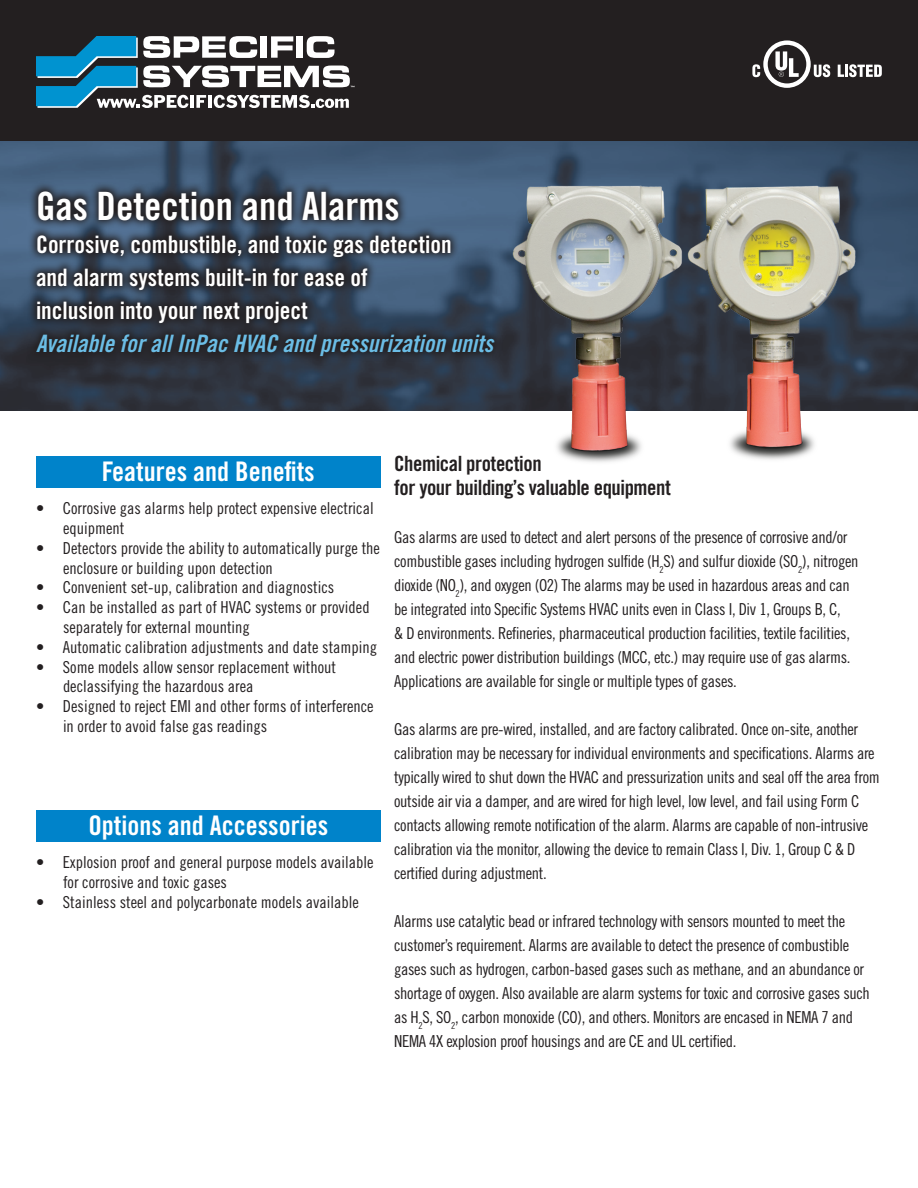
<style>
.page{position:relative;width:918px;height:1188px;background:#fff}
.page>*{position:absolute;margin:0;border:0;box-sizing:border-box;transform-origin:0 0}
.t1{font:39px "Trade Gothic LT Std Bd Cn 20";color:#fff}
.t2{font:27px "Trade Gothic LT Std Bd Cn 20";color:#fff}
.t3{font:24px/33px "Trade Gothic LT Std Bd Cn 20";color:#fff}
.t4{font:24px "Trade Gothic LT Std Bd Cn 20 Obl";color:#6bbde5}
.t5{font:21px/24px "Trade Gothic LT Std Bd Cn 20";letter-spacing:-.02em;color:#231f20}
.t6{font:16.5px/24px "Trade Gothic LT Std Cn 18";letter-spacing:-.02em;color:#231f20}
.t7{font:16.5px/19.8px "Trade Gothic LT Std Cn 18";color:#231f20}
</style>
<div class="page">
<div style="left:0;top:0;width:918px;height:141px;background:#231f20"></div>
<svg style="left:36px;top:36px;width:318px;height:72px"></svg>
<img style="left:0;top:141px;width:918px;height:270px">
<div style="left:36px;top:456px;width:345px;height:31px;background:#0083ca"></div>
<div style="left:36px;top:810px;width:345px;height:31px;background:#0083ca"></div>
<svg style="left:27px;top:181px;width:477px;height:184px;background:#323d4c"></svg>
<svg style="left:838px;top:64px;width:44px;height:13px"></svg>
<svg style="left:752px;top:40px;width:78px;height:48px"></svg>
<img style="left:505px;top:158px;width:377px;height:304px">
<p class="t1" style="left:36px;top:182px;width:365px">Gas Detection and Alarms</p>
<p class="t3" style="left:36px;top:227px;width:417px">Corrosive, combustible, and toxic gas detection and alarm systems built-in for ease of inclusion into your next project</p>
<p class="t4" style="left:36px;top:328px;width:459px">Available for all InPac HVAC and pressurization units</p>
<p class="t2" style="left:102px;top:455px;width:214px">Features and Benefits</p>
<p class="t7" style="left:63px;top:498px;width:312px;text-indent:-27px">• Corrosive gas alarms help protect expensive electrical equipment</p>
<p class="t7" style="left:63px;top:538px;width:319px;text-indent:-27px">• Detectors provide the ability to automatically purge the enclosure or building upon detection</p>
<p class="t7" style="left:36px;top:577px;width:300px">• Convenient set-up, calibration and diagnostics</p>
<p class="t7" style="left:63px;top:597px;width:308px;text-indent:-27px">• Can be installed as part of HVAC systems or provided separately for external mounting</p>
<p class="t7" style="left:36px;top:637px;width:343px">• Automatic calibration adjustments and date stamping</p>
<p class="t7" style="left:63px;top:657px;width:275px;text-indent:-27px">• Some models allow sensor replacement without declassifying the hazardous area</p>
<p class="t7" style="left:63px;top:696px;width:312px;text-indent:-27px">• Designed to reject EMI and other forms of interference in order to avoid false gas readings</p>
<p class="t2" style="left:88px;top:809px;width:241px">Options and Accessories</p>
<p class="t7" style="left:63px;top:852px;width:312px;text-indent:-27px">• Explosion proof and general purpose models available for corrosive and toxic gases</p>
<p class="t7" style="left:36px;top:892px;width:324px">• Stainless steel and polycarbonate models available</p>
<p class="t5" style="left:394px;top:452px;width:278px">Chemical protection<br>for your building’s valuable equipment</p>
<p class="t6" style="left:394px;top:525px;width:466px">Gas alarms are used to detect and alert persons of the presence of corrosive and/or combustible gases including hydrogen sulfide (H<sub>2</sub>S) and sulfur dioxide (SO<sub>2</sub>), nitrogen dioxide (NO<sub>2</sub>), and oxygen (O2) The alarms may be used in hazardous areas and can be integrated into Specific Systems HVAC units even in Class I, Div 1, Groups B, C,<br>&amp; D environments. Refineries, pharmaceutical production facilities, textile facilities, and electric power distribution buildings (MCC, etc.) may require use of gas alarms.<br>Applications are available for single or multiple types of gases.</p>
<p class="t6" style="left:394px;top:717px;width:487px">Gas alarms are pre-wired, installed, and are factory calibrated. Once on-site, another calibration may be necessary for individual environments and specifications. Alarms are typically wired to shut down the HVAC and pressurization units and seal off the area from outside air via a damper, and are wired for high level, low level, and fail using Form C contacts allowing remote notification of the alarm. Alarms are capable of non-intrusive calibration via the monitor, allowing the device to remain Class I, Div. 1, Group C &amp; D certified during adjustment.</p>
<p class="t6" style="left:394px;top:909px;width:477px">Alarms use catalytic bead or infrared technology with sensors mounted to meet the customer’s requirement. Alarms are available to detect the presence of combustible gases such as hydrogen, carbon-based gases such as methane, and an abundance or shortage of oxygen. Also available are alarm systems for toxic and corrosive gases such as H<sub>2</sub>S, SO<sub>2</sub>, carbon monoxide (CO), and others. Monitors are encased in NEMA 7 and NEMA 4X explosion proof housings and are CE and UL certified.</p>
</div>
